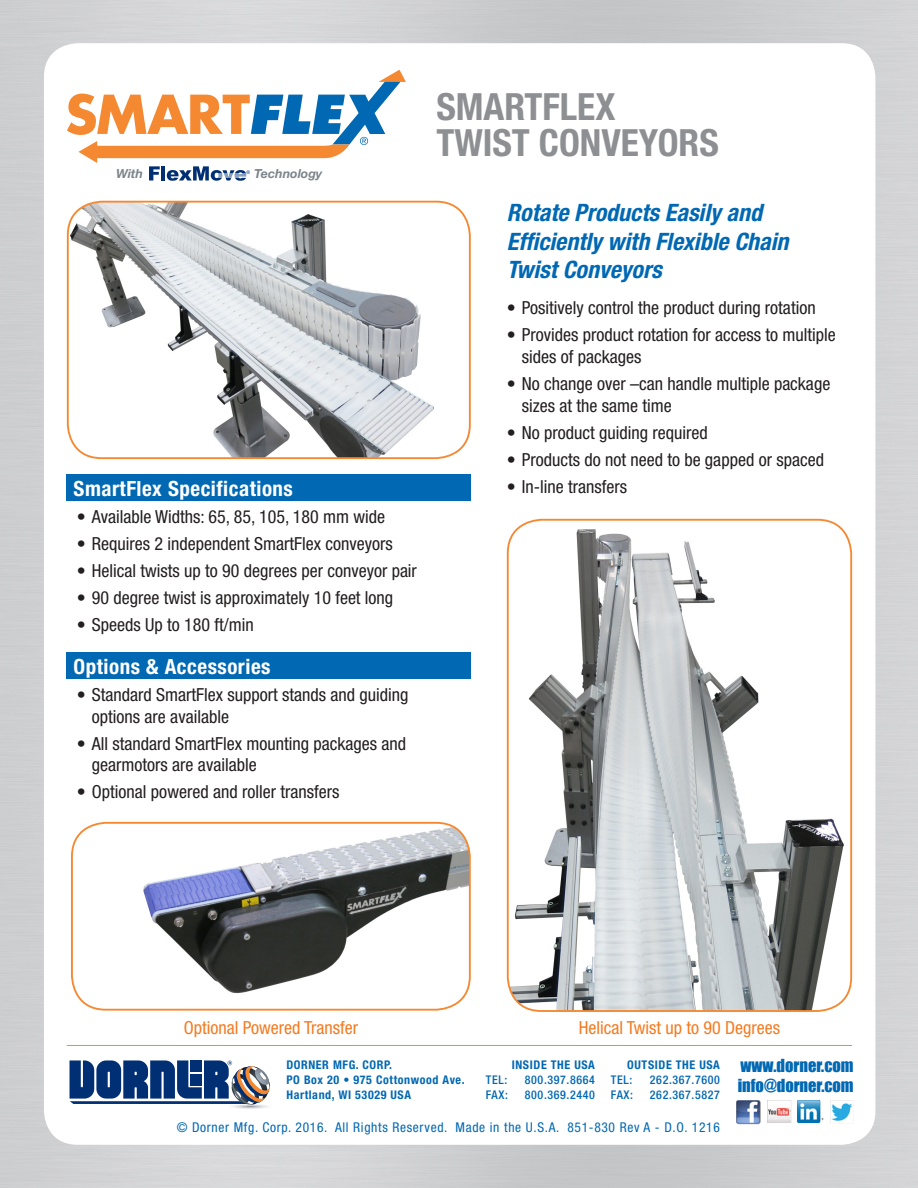
<style>
.page{position:relative;width:918px;height:1188px;background:#fff}
.page>*{position:absolute;margin:0;border:0;box-sizing:border-box;transform-origin:0 0}
.t1{font:700 condensed 37.5px/36px "Helvetica Neue";color:#8d8f92}
.t2{font:italic 700 condensed 24px/28.8px "Helvetica Neue";color:#0168b3}
.t3{font:700 condensed 21px "Helvetica Neue";letter-spacing:.025em;color:#fff}
.t4{font:condensed 18px/21.6px "Helvetica Neue";color:#231f20}
.t5{font:condensed 18px "Helvetica Neue";color:#f47b21}
.t6{font:16.5px/19.8px "Impact";color:#0168b3}
.t7{font:condensed 13.5px "Helvetica Neue";letter-spacing:.05em;color:#0168b3}
.t8{font:italic 700 12.45px "Helvetica Neue";color:#7c858c}
.t9{font:700 condensed 12px/15px "Helvetica Neue";letter-spacing:.05em;color:#0168b3}
.t10{font:500 condensed 12px "Helvetica Neue";letter-spacing:.05em;color:#0168b3}
</style>
<div class="page">
<img style="left:0;top:0;width:918px;height:1188px">
<div style="left:44px;top:43px;width:831px;height:1102px;background:#fff;border-radius:34px"></div>
<div style="left:67px;top:652px;width:404px;height:27px;background:#0168b3"></div>
<img style="left:508px;top:520px;width:343px;height:491px">
<div style="left:507px;top:519px;width:345px;height:493px;border:2px solid #f58932;border-radius:34px"></div>
<div style="left:67px;top:474px;width:404px;height:27px;background:#0168b3"></div>
<img style="left:68px;top:202px;width:401px;height:256px">
<div style="left:67px;top:201px;width:404px;height:258px;border:2px solid #f58932;border-radius:34px"></div>
<svg style="left:67px;top:70px;width:339px;height:111px"></svg>
<hr style="left:67px;top:1045px;width:785px;height:1px;background:#f58932">
<img style="left:737px;top:1100px;width:24px;height:24px">
<img style="left:768px;top:1100px;width:23px;height:23px">
<img style="left:797px;top:1100px;width:27px;height:23px">
<img style="left:830px;top:1100px;width:23px;height:23px">
<img style="left:143px;top:823px;width:327px;height:185px">
<div style="left:71px;top:822px;width:400px;height:189px;border:2px solid #f58932;border-radius:34px"></div>
<svg style="left:70px;top:1060px;width:200px;height:49px"></svg>
<p class="t8" style="left:116px;top:166px;width:29px">With</p>
<p class="t8" style="left:254px;top:166px;width:70px">Technology</p>
<p class="t3" style="left:74px;top:476px;width:221px">SmartFlex Specifications</p>
<p class="t4" style="left:77px;top:506px;width:310px">• Available Widths: 65, 85, 105, 180 mm wide</p>
<p class="t4" style="left:77px;top:533px;width:317px">• Requires 2 independent SmartFlex conveyors</p>
<p class="t4" style="left:77px;top:560px;width:342px">• Helical twists up to 90 degrees per conveyor pair</p>
<p class="t4" style="left:77px;top:587px;width:318px">• 90 degree twist is approximately 10 feet long</p>
<p class="t4" style="left:77px;top:614px;width:178px">• Speeds Up to 180 ft/min</p>
<p class="t3" style="left:74px;top:654px;width:199px">Options &amp; Accessories</p>
<p class="t4" style="left:92px;top:684px;width:318px;text-indent:-15px">• Standard SmartFlex support stands and guiding options are available</p>
<p class="t4" style="left:92px;top:733px;width:316px;text-indent:-15px">• All standard SmartFlex mounting packages and gearmotors are available</p>
<p class="t4" style="left:77px;top:781px;width:264px">• Optional powered and roller transfers</p>
<h1 class="t1" style="left:436px;top:88px;width:284px">SMARTFLEX<br>TWIST CONVEYORS</h1>
<h2 class="t2" style="left:507px;top:198px;width:283px">Rotate Products Easily and<br>Efficiently with Flexible Chain<br>Twist Conveyors</h2>
<p class="t4" style="left:507px;top:297px;width:310px">• Positively control the product during rotation</p>
<p class="t4" style="left:522px;top:324px;width:315px;text-indent:-15px">• Provides product rotation for access to multiple sides of packages</p>
<p class="t4" style="left:522px;top:373px;width:310px;text-indent:-15px">• No change over –can handle multiple package sizes at the same time</p>
<p class="t4" style="left:507px;top:421px;width:202px">• No product guiding required</p>
<p class="t4" style="left:507px;top:448px;width:319px">• Products do not need to be gapped or spaced</p>
<p class="t4" style="left:507px;top:475px;width:122px">• In-line transfers</p>
<p class="t5" style="left:184px;top:1017px;width:176px">Optional Powered Transfer</p>
<p class="t5" style="left:579px;top:1017px;width:203px">Helical Twist up to 90 Degrees</p>
<p class="t9" style="left:627px;top:1057px;width:94px">OUTSIDE THE USA</p>
<p class="t10" style="left:611px;top:1073px;width:23px">TEL:</p>
<p class="t10" style="left:650px;top:1073px;width:71px">262.367.7600</p>
<p class="t10" style="left:611px;top:1088px;width:24px">FAX:</p>
<p class="t10" style="left:650px;top:1088px;width:71px">262.367.5827</p>
<p class="t7" style="left:177px;top:1120px;width:545px">© Dorner Mfg. Corp. 2016. All Rights Reserved. Made in the U.S.A. 851-830 Rev A - D.O. 1216</p>
<p class="t9" style="left:286px;top:1057px;width:180px">DORNER MFG. CORP.<br>PO Box 20 • 975 Cottonwood Ave.<br>Hartland, WI 53029 USA</p>
<p class="t9" style="left:512px;top:1057px;width:85px">INSIDE THE USA</p>
<p class="t10" style="left:486px;top:1073px;width:23px">TEL:</p>
<p class="t10" style="left:525px;top:1073px;width:71px">800.397.8664</p>
<p class="t10" style="left:486px;top:1088px;width:24px">FAX:</p>
<p class="t10" style="left:525px;top:1088px;width:71px">800.369.2440</p>
<p class="t6" style="left:738px;top:1055px;width:117px">www.dorner.com info@dorner.com</p>
</div>
